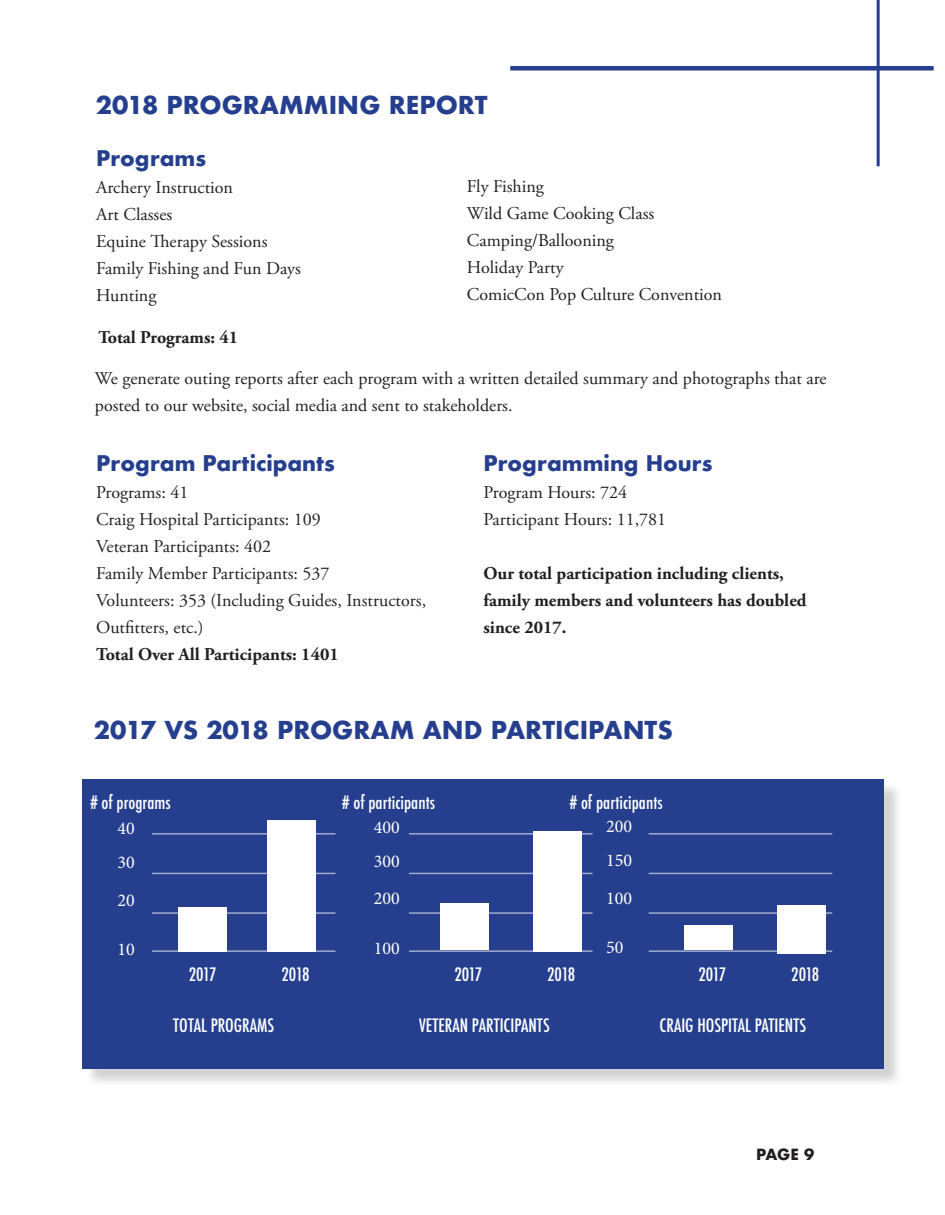
<style>
.page{position:relative;width:945px;height:1215px;background:#fff}
.page>*{position:absolute;margin:0;border:0;box-sizing:border-box;transform-origin:0 0}
.Headline{font:700 24px "Futura";color:#253f8e}
.Subhead{font:700 21px "Futura";color:#253f8e}
.Paragraph_Copy{font:18px/27px "Adobe Garamond Pro";color:#231f20}
.Paragraph_Copy-2{font:700 18px/27px "Adobe Garamond Pro";color:#231f20}
.t1{font:500 condensed 18px "Futura";color:#fff}
.t2{font:18px "Minion Pro";color:#fff}
.t3{font:700 15px "Futura";color:#231f20}
</style>
<div class="page">
<hr style="left:877px;top:0;width:3px;height:166px;background:#253f8e">
<div style="left:510px;top:66px;width:424px;height:5px;background:#253f8e"></div>
<div style="left:85px;top:781px;width:818px;height:306px;background:#231f20;opacity:.2"></div>
<div style="left:83px;top:779px;width:801px;height:289px;background:#253f8e"></div>
<hr style="left:152px;top:833px;width:184px;height:2px;background:#fff">
<hr style="left:152px;top:873px;width:184px;height:1px;background:#fff">
<hr style="left:152px;top:912px;width:184px;height:2px;background:#fff">
<hr style="left:152px;top:950px;width:184px;height:2px;background:#fff">
<hr style="left:409px;top:833px;width:184px;height:2px;background:#fff">
<hr style="left:409px;top:873px;width:184px;height:1px;background:#fff">
<hr style="left:409px;top:912px;width:184px;height:2px;background:#fff">
<hr style="left:409px;top:950px;width:184px;height:2px;background:#fff">
<hr style="left:649px;top:833px;width:183px;height:2px;background:#fff">
<hr style="left:649px;top:873px;width:183px;height:1px;background:#fff">
<hr style="left:649px;top:912px;width:183px;height:2px;background:#fff">
<hr style="left:649px;top:950px;width:183px;height:2px;background:#fff">
<div style="left:267px;top:821px;width:49px;height:131px;background:#fff"></div>
<div style="left:178px;top:907px;width:49px;height:45px;background:#fff"></div>
<div style="left:533px;top:831px;width:49px;height:121px;background:#fff"></div>
<div style="left:777px;top:906px;width:49px;height:48px;background:#fff"></div>
<div style="left:440px;top:903px;width:49px;height:47px;background:#fff"></div>
<div style="left:684px;top:925px;width:49px;height:25px;background:#fff"></div>
<p class="Headline" style="left:96px;top:88px;width:394px">2018 PROGRAMMING REPORT</p>
<p class="Subhead" style="left:96px;top:143px;width:111px">Programs</p>
<p class="Paragraph_Copy" style="left:96px;top:174px;width:138px">Archery Instruction</p>
<p class="Paragraph_Copy" style="left:96px;top:201px;width:78px">Art Classes</p>
<p class="Paragraph_Copy" style="left:96px;top:228px;width:173px">Equine Therapy Sessions</p>
<p class="Paragraph_Copy" style="left:96px;top:255px;width:206px">Family Fishing and Fun Days</p>
<p class="Paragraph_Copy" style="left:96px;top:282px;width:62px">Hunting</p>
<p class="Paragraph_Copy" style="left:467px;top:173px;width:79px">Fly Fishing</p>
<p class="Paragraph_Copy" style="left:467px;top:200px;width:189px">Wild Game Cooking Class</p>
<p class="Paragraph_Copy" style="left:467px;top:227px;width:148px">Camping/Ballooning</p>
<p class="Paragraph_Copy" style="left:467px;top:254px;width:98px">Holiday Party</p>
<p class="Paragraph_Copy" style="left:467px;top:281px;width:257px">ComicCon Pop Culture Convention</p>
<p class="Paragraph_Copy-2" style="left:98px;top:324px;width:141px">Total Programs: 41</p>
<p class="Paragraph_Copy" style="left:95px;top:366px;width:733px">We generate outing reports after each program with a written detailed summary and photographs that are posted to our website, social media and sent to stakeholders.</p>
<p class="Subhead" style="left:96px;top:448px;width:240px">Program Participants</p>
<p class="Paragraph_Copy" style="left:96px;top:479px;width:94px">Programs: 41</p>
<p class="Paragraph_Copy" style="left:96px;top:506px;width:226px">Craig Hospital Participants: 109</p>
<p class="Paragraph_Copy" style="left:96px;top:533px;width:177px">Veteran Participants: 402</p>
<p class="Paragraph_Copy" style="left:96px;top:560px;width:235px">Family Member Participants: 537</p>
<p class="Paragraph_Copy" style="left:96px;top:587px;width:331px">Volunteers: 353 (Including Guides, Instructors,<br>Outfitters, etc.)</p>
<p class="Paragraph_Copy-2" style="left:96px;top:641px;width:244px">Total Over All Participants: 1401</p>
<p class="Subhead" style="left:483px;top:448px;width:230px">Programming Hours</p>
<p class="Paragraph_Copy" style="left:483px;top:479px;width:145px">Program Hours: 724</p>
<p class="Paragraph_Copy" style="left:483px;top:506px;width:184px">Participant Hours: 11,781</p>
<p class="Paragraph_Copy-2" style="left:483px;top:560px;width:325px">Our total participation including clients, family members and volunteers has doubled since 2017.</p>
<p class="Headline" style="left:94px;top:713px;width:580px">2017 VS 2018 PROGRAM AND PARTICIPANTS</p>
<p class="t1" style="left:90px;top:791px;width:82px"># of programs</p>
<p class="t1" style="left:342px;top:791px;width:94px"># of participants</p>
<p class="t1" style="left:570px;top:791px;width:94px"># of participants</p>
<p class="t2" style="left:117px;top:816px;width:19px">40</p>
<p class="t2" style="left:374px;top:815px;width:27px">400</p>
<p class="t2" style="left:606px;top:814px;width:27px">200</p>
<p class="t2" style="left:117px;top:850px;width:19px">30</p>
<p class="t2" style="left:374px;top:849px;width:27px">300</p>
<p class="t2" style="left:606px;top:848px;width:27px">150</p>
<p class="t2" style="left:117px;top:888px;width:19px">20</p>
<p class="t2" style="left:374px;top:887px;width:27px">200</p>
<p class="t2" style="left:606px;top:886px;width:27px">100</p>
<p class="t2" style="left:117px;top:937px;width:19px">10</p>
<p class="t2" style="left:374px;top:936px;width:27px">100</p>
<p class="t2" style="left:606px;top:935px;width:19px">50</p>
<p class="t1" style="left:189px;top:963px;width:29px">2017</p>
<p class="t1" style="left:282px;top:963px;width:30px">2018</p>
<p class="t1" style="left:454px;top:963px;width:29px">2017</p>
<p class="t1" style="left:547px;top:963px;width:30px">2018</p>
<p class="t1" style="left:699px;top:963px;width:29px">2017</p>
<p class="t1" style="left:791px;top:963px;width:30px">2018</p>
<p class="t1" style="left:419px;top:1013px;width:132px">VETERAN PARTICIPANTS</p>
<p class="t1" style="left:660px;top:1013px;width:148px">CRAIG HOSPITAL PATIENTS</p>
<p class="t1" style="left:173px;top:1013px;width:102px">TOTAL PROGRAMS</p>
<p class="t3" style="left:756px;top:1143px;width:60px">PAGE 9</p>
</div>
